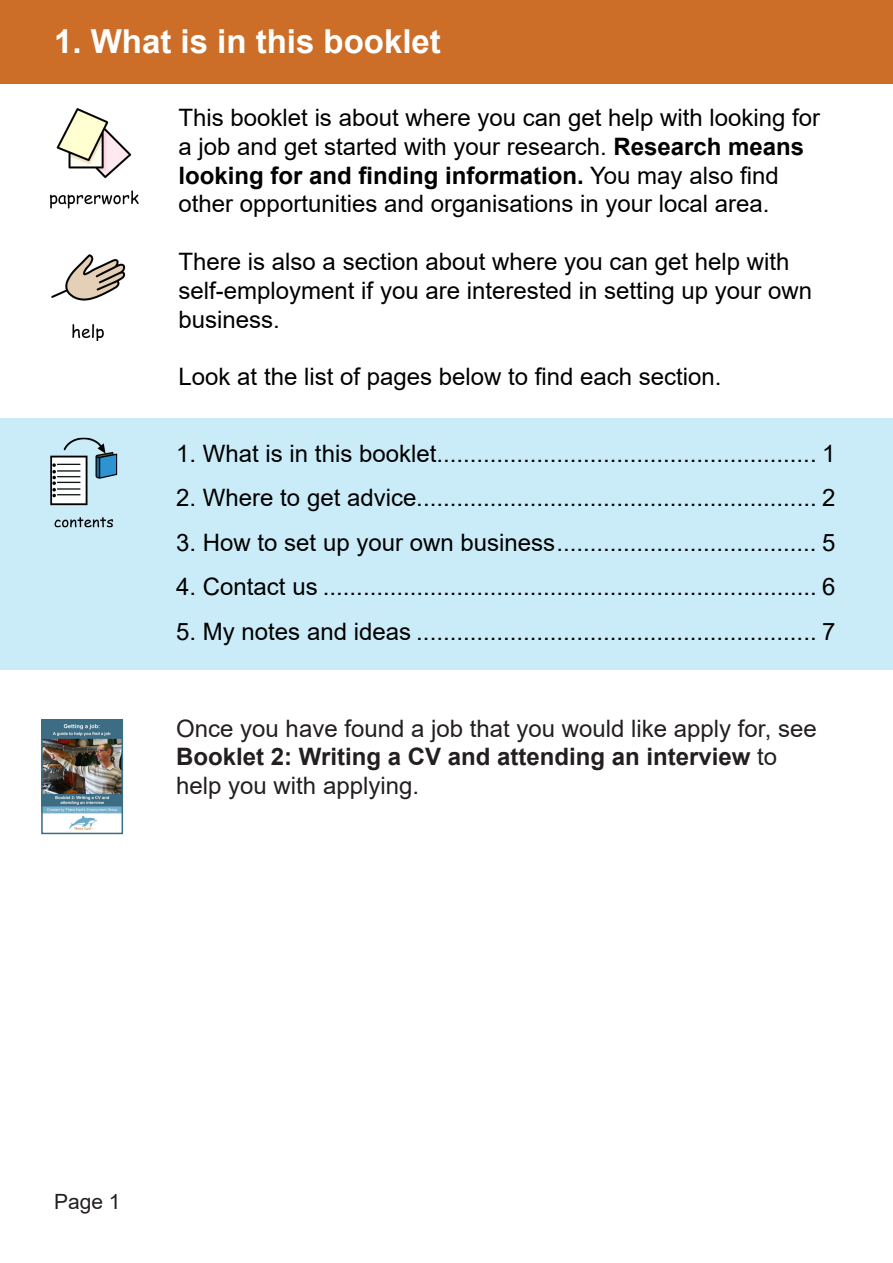
<style>
.page{position:relative;width:893px;height:1263px;background:#fff}
.page>*{position:absolute;margin:0;border:0;box-sizing:border-box;transform-origin:0 0}
.Heading{font:700 33px "Arial";color:#fff}
.t1{font:24px/28.8px "Arial";color:#000}
.t2{font:24px/28.8px "Arial";color:#231f20}
.t3{font:21px "Arial";color:#231f20}
.s1{font-weight:700}
</style>
<div class="page">
<div style="left:0;top:419px;width:892px;height:251px;background:#caebf8"></div>
<div style="left:0;top:0;width:893px;height:84px;background:#cd6e28"></div>
<img style="left:50px;top:437px;width:68px;height:91px">
<img style="left:51px;top:254px;width:75px;height:87px">
<img style="left:49px;top:108px;width:90px;height:101px">
<img style="left:44px;top:722px;width:76px;height:108px">
<div style="left:41px;top:719px;width:82px;height:115px;border:2px solid #396e83"></div>
<p class="Heading" style="left:54px;top:19px;width:388px">1. What is in this booklet</p>
<p class="t1" style="left:179px;top:103px;width:643px">This booklet is about where you can get help with looking for a job and get started with your research. <span class="s1">Research means looking for and finding information.</span> You may also find</p>
<p class="t1" style="left:179px;top:189px;width:592px">other opportunities and organisations in your local area.</p>
<p class="t1" style="left:179px;top:247px;width:635px">There is also a section about where you can get help with self-employment if you are interested in setting up your own business.</p>
<p class="t1" style="left:179px;top:362px;width:544px">Look at the list of pages below to find each section.</p>
<p class="t1" style="left:176px;top:439px;width:661px">1. What is in this booklet......................................................... 1</p>
<p class="t1" style="left:176px;top:483px;width:661px">2. Where to get advice............................................................ 2</p>
<p class="t1" style="left:176px;top:528px;width:661px">3. How to set up your own business....................................... 5</p>
<p class="t1" style="left:176px;top:572px;width:661px">4. Contact us .......................................................................... 6</p>
<p class="t1" style="left:176px;top:617px;width:661px">5. My notes and ideas ............................................................ 7</p>
<p class="t2" style="left:176px;top:713px;width:642px">Once you have found a job that you would like apply for, see<br><span class="s1">Booklet 2: Writing a CV and attending an interview</span> to help you with applying.</p>
<p class="t3" style="left:54px;top:1187px;width:68px">Page 1</p>
</div>
